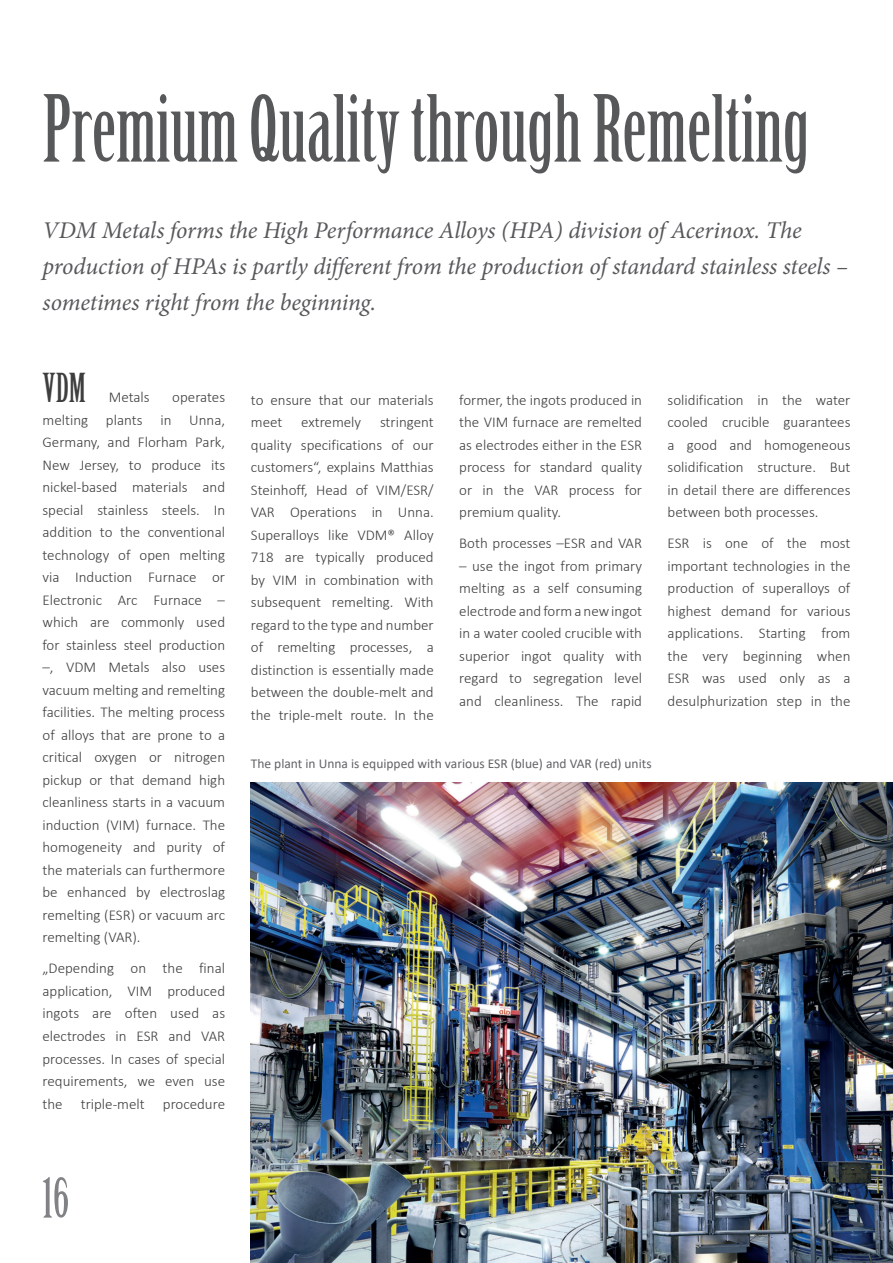
<style>
.page{position:relative;width:893px;height:1263px;background:#fff}
.page>*{position:absolute;margin:0;border:0;box-sizing:border-box;transform-origin:0 0}
.t1{font:90px "Birch Std";color:#57585a}
.t2{font:54px "Birch Std";color:#808285}
.Cuerpo_artículo{font:39px "Birch Std";color:#3e3e3f}
.t3{font:italic 24px/36px "Minion Pro";letter-spacing:-.01em;color:#57585a}
.Cuerpo_artículo-2{font:300 15px/22.5px "Calibri";color:#3e3e3f;text-align:justify}
.Cuerpo_artículo-3{font:13.5px "Calibri";color:#636366}
</style>
<div class="page">
<img style="left:251px;top:782px;width:642px;height:481px">
<p class="t1" style="left:43px;top:78px;width:768px">Premium Quality through Remelting</p>
<p class="t3" style="left:43px;top:212px;width:807px">VDM Metals forms the High Performance Alloys (HPA) division of Acerinox. The production of HPAs is partly different from the production of standard stainless steels – sometimes right from the beginning.</p>
<p class="Cuerpo_artículo" style="left:43px;top:366px;width:45px">VDM</p>
<p class="Cuerpo_artículo-2" style="left:109px;top:386px;width:42px">Metals</p>
<p class="Cuerpo_artículo-2" style="left:43px;top:386px;width:184px;text-indent:130px">operates melting plants in Unna, Germany, and Florham Park, New Jersey, to produce its nickel-based materials and special stainless steels. In addition to the conventional technology of open melting via Induction Furnace or Electronic Arc Furnace – which are commonly used for stainless steel production –, VDM Metals also uses vacuum melting and remelting facilities. The melting process of alloys that are prone to a critical oxygen or nitrogen pickup or that demand high cleanliness starts in a vacuum induction (VIM) furnace. The homogeneity and purity of the materials can furthermore be enhanced by electroslag remelting (ESR) or vacuum arc remelting (VAR).</p>
<p class="Cuerpo_artículo-2" style="left:43px;top:957px;width:184px">„Depending on the final application, VIM produced ingots are often used as electrodes in ESR and VAR processes. In cases of special requirements, we even use the triple-melt procedure</p>
<p class="Cuerpo_artículo-2" style="left:251px;top:388px;width:184px">to ensure that our materials meet</p>
<p class="Cuerpo_artículo-2" style="left:301px;top:411px;width:62px">extremely</p>
<p class="Cuerpo_artículo-2" style="left:251px;top:411px;width:184px;text-indent:129px">stringent quality specifications of our customers“, explains Matthias Steinhoff, Head of VIM/ESR/ VAR Operations in Unna.<br>Superalloys like VDM® Alloy 718 are typically produced by VIM in combination with subsequent remelting. With regard to the type and number of remelting processes, a distinction is essentially made between the double-melt and the triple-melt route. In the</p>
<p class="Cuerpo_artículo-2" style="left:459px;top:388px;width:184px">former, the ingots produced in the VIM furnace are remelted as electrodes either in the ESR process for standard quality or in the VAR process for premium quality.</p>
<p class="Cuerpo_artículo-2" style="left:459px;top:532px;width:184px">Both processes –ESR and VAR</p>
<p class="Cuerpo_artículo-2" style="left:459px;top:554px;width:184px">– use the ingot from primary melting as a self consuming electrode and form a new ingot in a water cooled crucible with superior ingot quality with regard to segregation level and cleanliness. The rapid</p>
<p class="Cuerpo_artículo-3" style="left:251px;top:754px;width:402px">The plant in Unna is equipped with various ESR (blue) and VAR (red) units</p>
<p class="Cuerpo_artículo-2" style="left:668px;top:388px;width:184px">solidification in the water cooled crucible guarantees a good and homogeneous solidification structure. But in detail there are differences between both processes.</p>
<p class="Cuerpo_artículo-2" style="left:668px;top:532px;width:184px">ESR is one of the most important technologies in the production of superalloys of highest demand for various applications. Starting from the very beginning when ESR was used only as a desulphurization step in the</p>
<h2 class="t2" style="left:43px;top:1167px;width:28px">16</h2>
</div>
